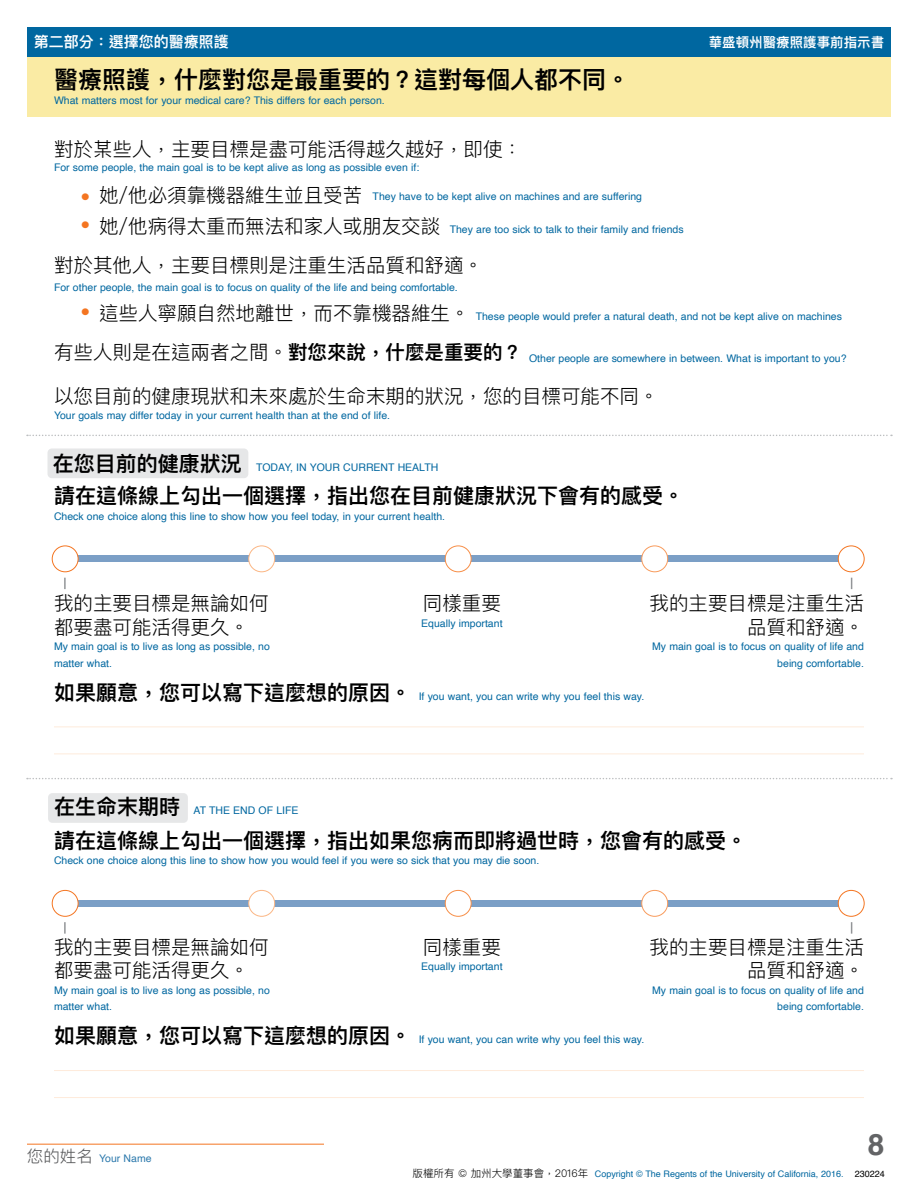
<style>
.page{position:relative;width:918px;height:1188px;background:#fff}
.page>*{position:absolute;margin:0;border:0;box-sizing:border-box;transform-origin:0 0}
.t1{font:700 30px "Helvetica";color:#636466}
.Instruction_1_-zh{font:600 24px "Ping Fang TC";color:#000}
.Title_2_-zh{font:600 21px "Ping Fang TC";color:#000}
.Paragraph_1_-zh{font:300 19.5px/23.4px "Ping Fang TC";color:#000}
.t2{font:600 15px "Ping Fang TC";color:#fff}
.t3{font:600 13.5px "Ping Fang TC";color:#fff}
.Title_2_-zh-2{font:10.5px "Helvetica";color:#0067a0}
.Paragraph_1_-zh-2{font:10.5px/16.5px "Helvetica";color:#0067a0}
.Instruction_1_-zh-2{font:10.5px "Helvetica";color:#0067a0}
.t4{font:10.5px "Helvetica";color:#2d7aad}
.t5{font:9px "Helvetica";color:#0067a0}
.s1{font-family:"Arial";font-weight:700;font-size:24px;color:#f47521}
.s2{font-family:"Ping Fang TC";font-weight:300;font-size:19.5px;color:#000}
.s3{font-family:"Ping Fang TC";font-weight:600;font-size:21px;color:#000}
.s4{font-family:"Ping Fang TC";font-weight:300;font-size:16.5px;color:#58595b}
.s5{font-family:"Ping Fang TC";font-weight:300;font-size:10.5px;color:#000}
.s6{color:#000}
</style>
<div class="page">
<div style="left:27px;top:27px;width:864px;height:42px;background:#0067a0"></div>
<hr style="left:27px;top:1144px;width:297px;height:1px;background:#f47521">
<div style="left:27px;top:57px;width:864px;height:60px;background:#faeba4"></div>
<hr style="left:54px;top:1070px;width:810px;height:1px;background:#feebdb">
<hr style="left:54px;top:1097px;width:810px;height:1px;background:#feebdb">
<div style="left:48px;top:448px;width:200px;height:30px;background:#e6e7e8;border-radius:4px"></div>
<div style="left:48px;top:793px;width:140px;height:30px;background:#e6e7e8;border-radius:4px"></div>
<svg style="left:64px;top:578px;width:2px;height:11px"></svg>
<div style="left:59px;top:555px;width:797px;height:7px;background:#7b9fc6"></div>
<div style="left:52px;top:546px;width:26px;height:26px;background:#fff;border-radius:50%"></div>
<div style="left:52px;top:546px;width:27px;height:26px;border:1px solid #f47521;border-radius:50%"></div>
<div style="left:445px;top:546px;width:26px;height:26px;background:#fff;border-radius:50%"></div>
<div style="left:445px;top:546px;width:27px;height:26px;border:1px solid #f78e47;border-radius:50%"></div>
<div style="left:249px;top:546px;width:26px;height:26px;background:#fff;border-radius:50%"></div>
<div style="left:248px;top:546px;width:27px;height:26px;border:1px solid #fbb684;border-radius:50%"></div>
<div style="left:642px;top:546px;width:26px;height:26px;background:#fff;border-radius:50%"></div>
<div style="left:641px;top:546px;width:27px;height:26px;border:1px solid #f89b5c;border-radius:50%"></div>
<div style="left:838px;top:546px;width:26px;height:26px;background:#fff;border-radius:50%"></div>
<div style="left:838px;top:546px;width:27px;height:26px;border:1px solid #f47521;border-radius:50%"></div>
<svg style="left:64px;top:922px;width:2px;height:12px"></svg>
<svg style="left:851px;top:922px;width:1px;height:12px"></svg>
<div style="left:59px;top:900px;width:797px;height:6px;background:#7b9fc6"></div>
<div style="left:52px;top:890px;width:26px;height:26px;background:#fff;border-radius:50%"></div>
<div style="left:52px;top:890px;width:27px;height:27px;border:1px solid #f47521;border-radius:50%"></div>
<div style="left:445px;top:890px;width:26px;height:26px;background:#fff;border-radius:50%"></div>
<div style="left:445px;top:890px;width:27px;height:27px;border:1px solid #f78e47;border-radius:50%"></div>
<div style="left:249px;top:890px;width:26px;height:26px;background:#fff;border-radius:50%"></div>
<div style="left:248px;top:890px;width:27px;height:27px;border:1px solid #fbb684;border-radius:50%"></div>
<div style="left:642px;top:890px;width:26px;height:26px;background:#fff;border-radius:50%"></div>
<div style="left:641px;top:890px;width:27px;height:27px;border:1px solid #f89b5c;border-radius:50%"></div>
<div style="left:838px;top:890px;width:26px;height:26px;background:#fff;border-radius:50%"></div>
<div style="left:838px;top:890px;width:27px;height:27px;border:1px solid #f47521;border-radius:50%"></div>
<svg style="left:27px;top:778px;width:865px;height:1px"></svg>
<svg style="left:27px;top:435px;width:865px;height:1px"></svg>
<hr style="left:54px;top:727px;width:810px;height:1px;background:#feebdb">
<hr style="left:54px;top:754px;width:810px;height:1px;background:#feebdb">
<h3 class="t2" style="left:34px;top:33px;width:196px">第二部分：選擇您的醫療照護</h3>
<p class="t3" style="left:709px;top:34px;width:177px">華盛頓州醫療照護事前指示書</p>
<p class="Instruction_1_-zh" style="left:54px;top:64px;width:577px">醫療照護，什麼對您是最重要的？這對每個人都不同。</p>
<p class="Instruction_1_-zh-2" style="left:54px;top:92px;width:332px">What matters most for your medical care? This differs for each person.</p>
<p class="Paragraph_1_-zh" style="left:54px;top:137px;width:469px">對於某些人，主要目標是盡可能活得越久越好，即使：</p>
<p class="Paragraph_1_-zh-2" style="left:54px;top:160px;width:367px">For some people, the main goal is to be kept alive as long as possible even if:</p>
<p class="Title_2_-zh-2" style="left:81px;top:188px;width:563px"><span class="s1">•</span> <span class="s2">她/他必須靠機器維生並且受苦</span> They have to be kept alive on machines and are suffering</p>
<p class="Title_2_-zh-2" style="left:81px;top:222px;width:604px"><span class="s1">•</span> <span class="s2">她/他病得太重而無法和家人或朋友交談</span> They are too sick to talk to their family and friends</p>
<p class="Paragraph_1_-zh" style="left:54px;top:253px;width:430px">對於其他人，主要目標則是注重生活品質和舒適。</p>
<p class="Paragraph_1_-zh-2" style="left:54px;top:280px;width:405px">For other people, the main goal is to focus on quality of the life and being comfortable.</p>
<p class="Title_2_-zh-2" style="left:81px;top:308px;width:763px"><span class="s1">•</span> <span class="s2">這些人寧願自然地離世，而不靠機器維生。</span> These people would prefer a natural death, and not be kept alive on machines</p>
<p class="Paragraph_1_-zh-2" style="left:54px;top:350px;width:794px"><sup>有些人則是在這兩者之間。</sup><sup>對您來說，什麼是重要的？</sup> Other people are somewhere in between. What is important to you?</p>
<p class="Paragraph_1_-zh" style="left:54px;top:384px;width:606px">以您目前的健康現狀和未來處於生命末期的狀況，您的目標可能不同。</p>
<p class="Paragraph_1_-zh-2" style="left:54px;top:408px;width:338px">Your goals may differ today in your current health than at the end of life.</p>
<p class="Title_2_-zh-2" style="left:53px;top:460px;width:387px"><span class="s3">在您目前的健康狀況</span> TODAY, IN YOUR CURRENT HEALTH</p>
<p class="Title_2_-zh" style="left:54px;top:483px;width:631px">請在這條線上勾出一個選擇，指出您在目前健康狀況下會有的感受。</p>
<p class="Title_2_-zh-2" style="left:54px;top:508px;width:393px">Check one choice along this line to show how you feel today, in your current health.</p>
<p class="Paragraph_1_-zh" style="left:54px;top:591px;width:216px">我的主要目標是無論如何都要盡可能活得更久。</p>
<p class="Paragraph_1_-zh-2" style="left:54px;top:639px;width:217px">My main goal is to live as long as possible, no matter what.</p>
<p class="Paragraph_1_-zh" style="left:423px;top:591px;width:79px">同樣重要</p>
<p class="Title_2_-zh-2" style="left:421px;top:615px;width:83px">Equally important</p>
<p class="Paragraph_1_-zh" style="left:650px;top:591px;width:216px;text-align:right">我的主要目標是注重生活品質和舒適。</p>
<p class="Paragraph_1_-zh-2" style="left:652px;top:639px;width:213px;text-align:right">My main goal is to focus on quality of life and being comfortable.</p>
<p class="Title_2_-zh-2" style="left:54px;top:688px;width:592px"><span class="s3">如果願意，您可以寫下這麼想的原因。</span> If you want, you can write why you feel this way.</p>
<p class="Title_2_-zh-2" style="left:54px;top:802px;width:246px"><span class="s3">在生命末期時</span> AT THE END OF LIFE</p>
<p class="Title_2_-zh" style="left:54px;top:827px;width:694px">請在這條線上勾出一個選擇，指出如果您病而即將過世時，您會有的感受。</p>
<p class="Title_2_-zh-2" style="left:54px;top:853px;width:487px">Check one choice along this line to show how you would feel if you were so sick that you may die soon.</p>
<p class="Paragraph_1_-zh" style="left:54px;top:935px;width:216px">我的主要目標是無論如何都要盡可能活得更久。</p>
<p class="Paragraph_1_-zh-2" style="left:54px;top:982px;width:217px">My main goal is to live as long as possible, no matter what.</p>
<p class="Paragraph_1_-zh" style="left:423px;top:935px;width:79px">同樣重要</p>
<p class="Title_2_-zh-2" style="left:421px;top:959px;width:83px">Equally important</p>
<p class="Paragraph_1_-zh" style="left:650px;top:935px;width:216px;text-align:right">我的主要目標是注重生活品質和舒適。</p>
<p class="Paragraph_1_-zh-2" style="left:652px;top:982px;width:213px;text-align:right">My main goal is to focus on quality of life and being comfortable.</p>
<p class="Title_2_-zh-2" style="left:54px;top:1031px;width:592px"><span class="s3">如果願意，您可以寫下這麼想的原因。</span> If you want, you can write why you feel this way.</p>
<p class="t4" style="left:27px;top:1150px;width:126px"><span class="s4">您的姓名</span> Your Name</p>
<h1 class="t1" style="left:868px;top:1126px;width:18px">8</h1>
<p class="t5" style="left:413px;top:1167px;width:474px"><span class="s5">版權所有 © 加州大學董事會，2016年</span> Copyright © The Regents of the University of California, 2016. <span class="s6">230224</span></p>
</div>
